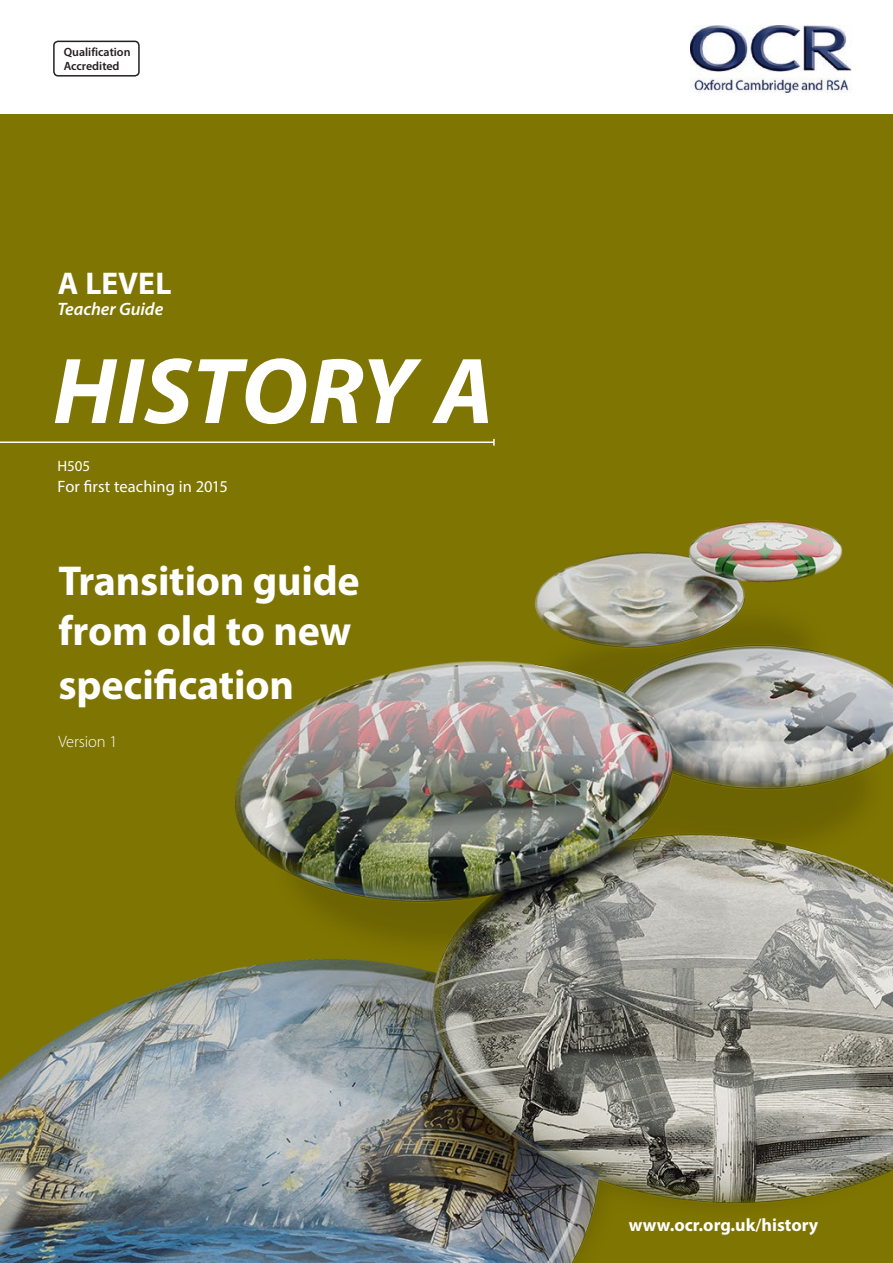
<style>
.page{position:relative;width:893px;height:1263px;background:#fff}
.page>*{position:absolute;margin:0;border:0;box-sizing:border-box;transform-origin:0 0}
.Cover_main{font:italic 700 94.5px "Myriad Pro";color:#fff}
.Cover_main-2{font:700 42px/50.4px "Myriad Pro";letter-spacing:-.005em;color:#fff}
.Cover_1{font:700 31.5px "Myriad Pro";color:#fff}
.t1{font:700 18px "Myriad Pro";color:#fff}
.t2{font:italic 600 18px "Myriad Pro";letter-spacing:-.005em;color:#fff}
.code_text{font:16.5px "Myriad Pro";letter-spacing:.005em;color:#fff}
.Cover_main-3{font:300 16.5px "Myriad Pro";letter-spacing:-.01em;color:#fff}
.code_text-2{font:15px "Myriad Pro";color:#fff}
.t3{font:600 12px "Myriad Pro";color:#231f20}
.s1{font-weight:600}
</style>
<div class="page">
<div style="left:0;top:115px;width:893px;height:1148px;background:#7f7502"></div>
<img style="left:0;top:520px;width:893px;height:743px">
<img style="left:690px;top:26px;width:162px;height:66px">
<hr style="left:0;top:441px;width:494px;height:2px;background:#fff">
<svg style="left:493px;top:439px;width:2px;height:7px"></svg>
<div style="left:53px;top:41px;width:87px;height:36px;border:2px solid #231f20;border-radius:4px"></div>
<p class="t3" style="left:64px;top:45px;width:68px">Qualification</p>
<p class="t3" style="left:64px;top:58px;width:57px">Accredited</p>
<p class="Cover_1" style="left:58px;top:262px;width:115px">A LEVEL</p>
<p class="t2" style="left:57px;top:298px;width:107px">Teacher Guide</p>
<p class="Cover_main" style="left:53px;top:330px;width:442px">HISTORY A</p>
<h4 class="code_text-2" style="left:57px;top:456px;width:34px">H505</h4>
<h4 class="code_text" style="left:57px;top:477px;width:172px">For first teaching in 2015</h4>
<p class="Cover_main-2" style="left:58px;top:554px;width:303px">Transition guide from old to new</p>
<p class="Cover_main-2" style="left:58px;top:659px;width:237px">specification</p>
<p class="Cover_main-3" style="left:58px;top:733px;width:60px">Version 1</p>
<p class="t1" style="left:629px;top:1213px;width:191px">www.ocr.org.uk<span class="s1">/</span>history</p>
</div>
